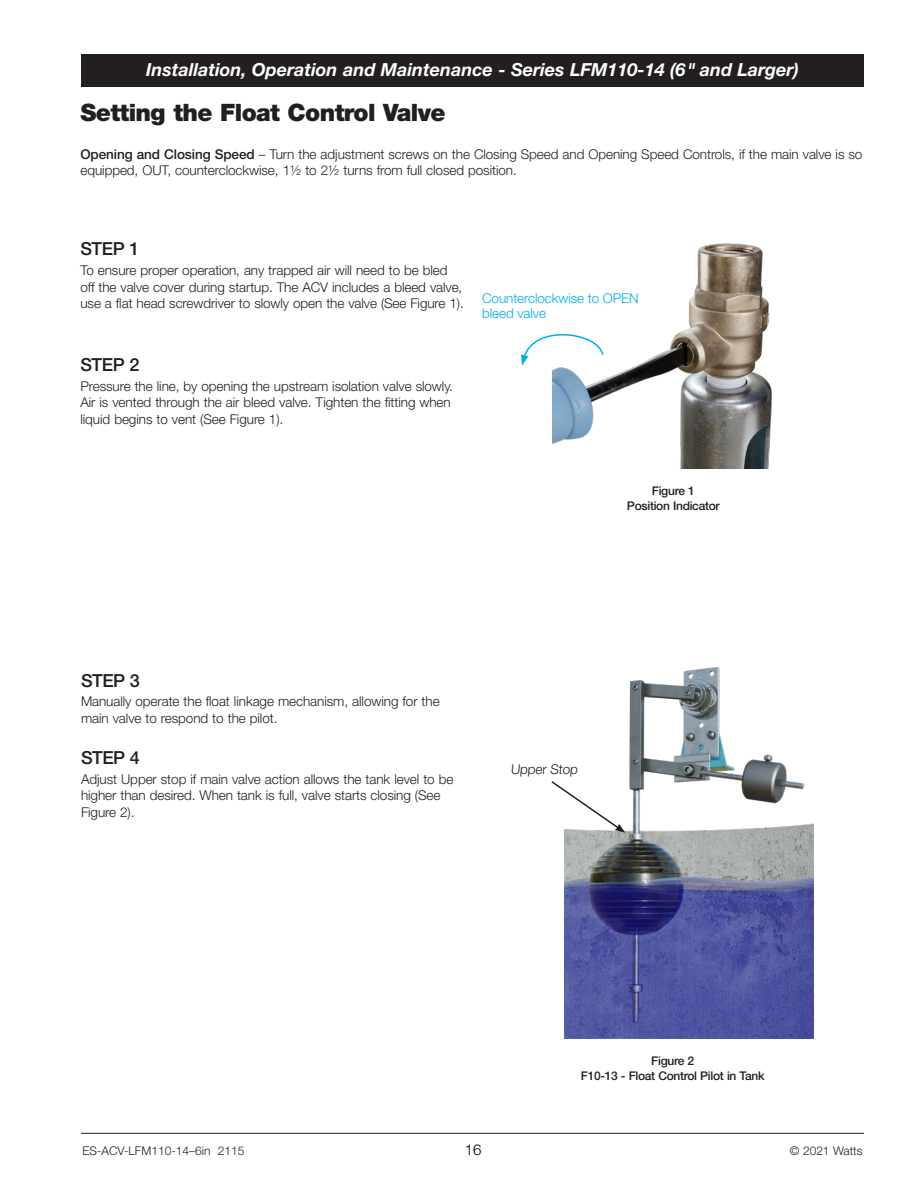
<style>
.page{position:relative;width:918px;height:1188px;background:#fff}
.page>*{position:absolute;margin:0;border:0;box-sizing:border-box;transform-origin:0 0}
.t1{font:900 24px "Helvetica Neue LT Std";letter-spacing:-.025em;color:#231f20}
.t2{font:italic 700 18px "Helvetica Neue LT Std";color:#fff}
.t3{font:500 18px "Helvetica Neue LT Std";letter-spacing:-.025em;color:#231f20}
.t4{font:300 15px "Helvetica Neue LT Std";color:#000}
.t5{font:300 13.5px/16.5px "Helvetica Neue LT Std";letter-spacing:-.005em;color:#231f20}
.t6{font:300 13.5px/15px "Helvetica Neue LT Std";letter-spacing:-.005em;color:#00aeef}
.t7{font:500 12px/15px "Helvetica Neue LT Std";letter-spacing:-.025em;color:#231f20;text-align:center}
.t8{font:300 12px "Helvetica Neue LT Std";color:#231f20}
.s1{font-weight:500}
</style>
<div class="page">
<svg style="left:521px;top:335px;width:31px;height:31px"></svg>
<img style="left:552px;top:243px;width:220px;height:226px">
<img style="left:565px;top:667px;width:249px;height:371px">
<svg style="left:551px;top:780px;width:74px;height:53px"></svg>
<hr style="left:81px;top:1133px;width:783px;height:1px;background:#231f20">
<div style="left:81px;top:54px;width:783px;height:32px;background:#231f20"></div>
<h2 class="t2" style="left:146px;top:59px;width:654px">Installation, Operation and Maintenance - Series LFM110-14 (6" and Larger)</h2>
<h1 class="t1" style="left:80px;top:99px;width:367px">Setting the Float Control Valve</h1>
<p class="t5" style="left:80px;top:145px;width:784px"><span class="s1">Opening and Closing Speed</span> – Turn the adjustment screws on the Closing Speed and Opening Speed Controls, if the main valve is so equipped, OUT, counterclockwise, 1½ to 2½ turns from full closed position.</p>
<h2 class="t3" style="left:80px;top:238px;width:60px">STEP 1</h2>
<p class="t5" style="left:80px;top:262px;width:385px">To ensure proper operation, any trapped air will need to be bled off the valve cover during startup. The ACV includes a bleed valve, use a flat head screwdriver to slowly open the valve (See Figure 1).</p>
<h2 class="t3" style="left:80px;top:354px;width:60px">STEP 2</h2>
<p class="t5" style="left:80px;top:378px;width:374px">Pressure the line, by opening the upstream isolation valve slowly.<br>Air is vented through the air bleed valve. Tighten the fitting when liquid begins to vent (See Figure 1).</p>
<p class="t6" style="left:482px;top:291px;width:158px">Counterclockwise to OPEN bleed valve</p>
<p class="t7" style="left:627px;top:483px;width:94px">Figure 1<br>Position Indicator</p>
<h2 class="t3" style="left:81px;top:669px;width:60px">STEP 3</h2>
<p class="t5" style="left:81px;top:693px;width:360px">Manually operate the float linkage mechanism, allowing for the main valve to respond to the pilot.</p>
<h2 class="t3" style="left:81px;top:747px;width:60px">STEP 4</h2>
<p class="t5" style="left:81px;top:770px;width:374px">Adjust Upper stop if main valve action allows the tank level to be higher than desired. When tank is full, valve starts closing (See<br>Figure 2).</p>
<p class="t5" style="left:511px;top:760px;width:70px">Upper Stop</p>
<p class="t8" style="left:82px;top:1143px;width:164px">ES-ACV-LFM110-14–6in 2115</p>
<p class="t4" style="left:465px;top:1140px;width:18px">16</p>
<p class="t7" style="left:581px;top:1053px;width:185px">Figure 2<br>F10-13 - Float Control Pilot in Tank</p>
<p class="t8" style="left:790px;top:1143px;width:74px">© 2021 Watts</p>
</div>
